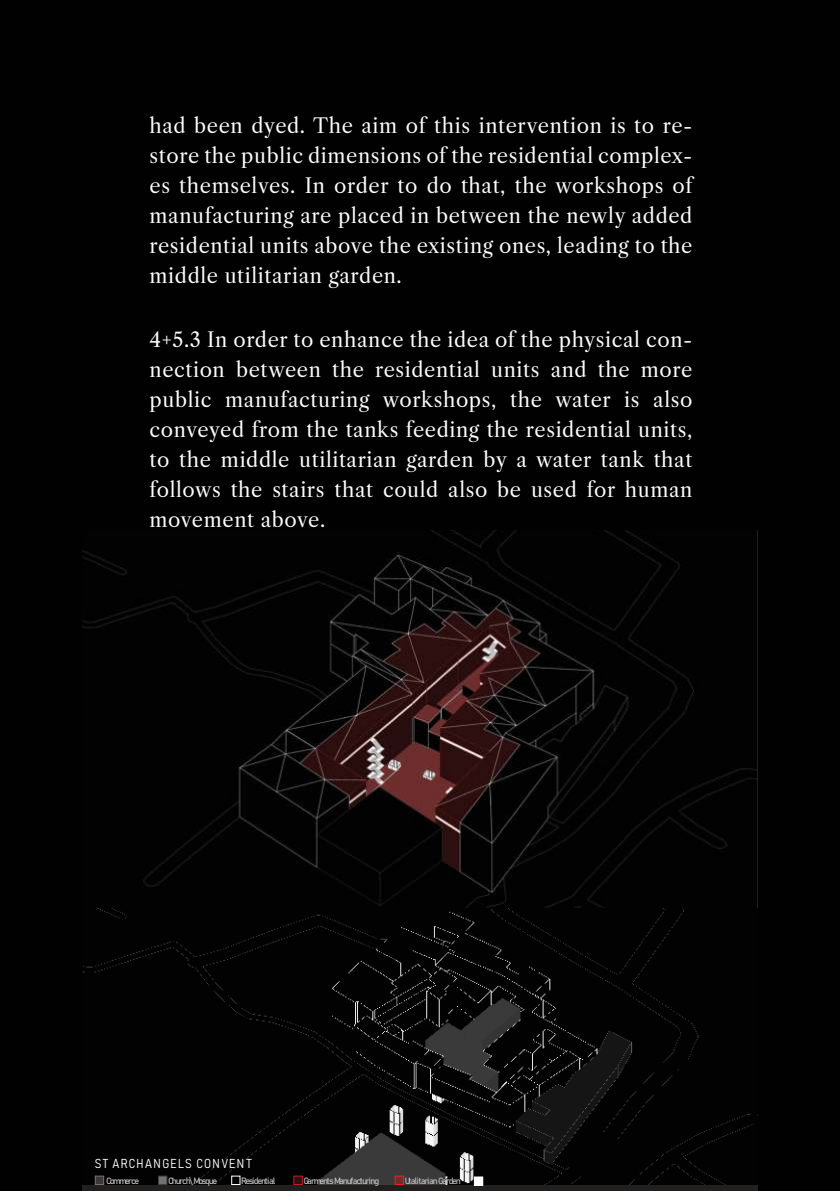
<style>
.page{position:relative;width:840px;height:1191px;background:#fff}
.page>*{position:absolute;margin:0;border:0;box-sizing:border-box;transform-origin:0 0}
.t1{font:20px/30px "Libre Caslon Text";letter-spacing:.03em;color:#fcfcfc;text-align:justify}
.t2{font:12.8px "Bahnschrift 300 87";letter-spacing:.1em;color:#fff}
.t3{font:9px "Bahnschrift 400 100";letter-spacing:-.12em;color:#bfbfbf}
.t4{font:9px "Bahnschrift 400 100";letter-spacing:-.14em;color:#bfbfbf}
.t5{font:9px "Bahnschrift 400 100";letter-spacing:-.165em;color:#bfbfbf}
</style>
<div class="page">
<div style="left:0;top:0;width:839px;height:1191px;background:#020102"></div>
<img style="left:82px;top:530px;width:675px;height:654px">
<div style="left:95px;top:1176px;width:9px;height:8px;background:#3b3838"></div>
<div style="left:95px;top:1175px;width:9px;height:9px;border:1px solid #767171"></div>
<div style="left:158px;top:1176px;width:9px;height:8px;background:#767171"></div>
<div style="left:158px;top:1175px;width:9px;height:9px;border:1px solid #414141"></div>
<div style="left:231px;top:1176px;width:9px;height:8px;background:#030203"></div>
<div style="left:231px;top:1175px;width:9px;height:9px;border:1px solid #fff"></div>
<div style="left:294px;top:1176px;width:8px;height:8px;background:#2d100f"></div>
<div style="left:395px;top:1176px;width:8px;height:8px;background:#712e30"></div>
<div style="left:394px;top:1175px;width:9px;height:9px;border:1px solid #ed2123"></div>
<div style="left:474px;top:1177px;width:8px;height:8px;background:#fff"></div>
<div style="left:474px;top:1176px;width:9px;height:9px;border:1px solid #fff"></div>
<p class="t1" style="left:149px;top:111px;width:544px">had been dyed. The aim of this intervention is to re&shy;store the public dimensions of the residential complex&shy;es themselves. In order to do that, the workshops of manufacturing are placed in between the newly added residential units above the existing ones, leading to the middle utilitarian garden.</p>
<p class="t1" style="left:149px;top:325px;width:544px">4+5.3 In order to enhance the idea of the physical con&shy;nection between the residential units and the more public manufacturing workshops, the water is also conveyed from the tanks feeding the residential units, to the middle utilitarian garden by a water tank that follows the stairs that could also be used for human movement above.</p>
<p class="t2" style="left:95px;top:1156px;width:158px">ST ARCHANGELS CONVENT</p>
<p class="t5" style="left:106px;top:1176px;width:35px">Commerce</p>
<p class="t4" style="left:168px;top:1176px;width:51px">Church\ Mosque</p>
<p class="t4" style="left:241px;top:1176px;width:36px">Residential</p>
<p class="t3" style="left:303px;top:1176px;width:77px">Garments Manufacturing</p>
<p class="t3" style="left:404px;top:1176px;width:58px">Utalitarian Garden</p>
</div>
